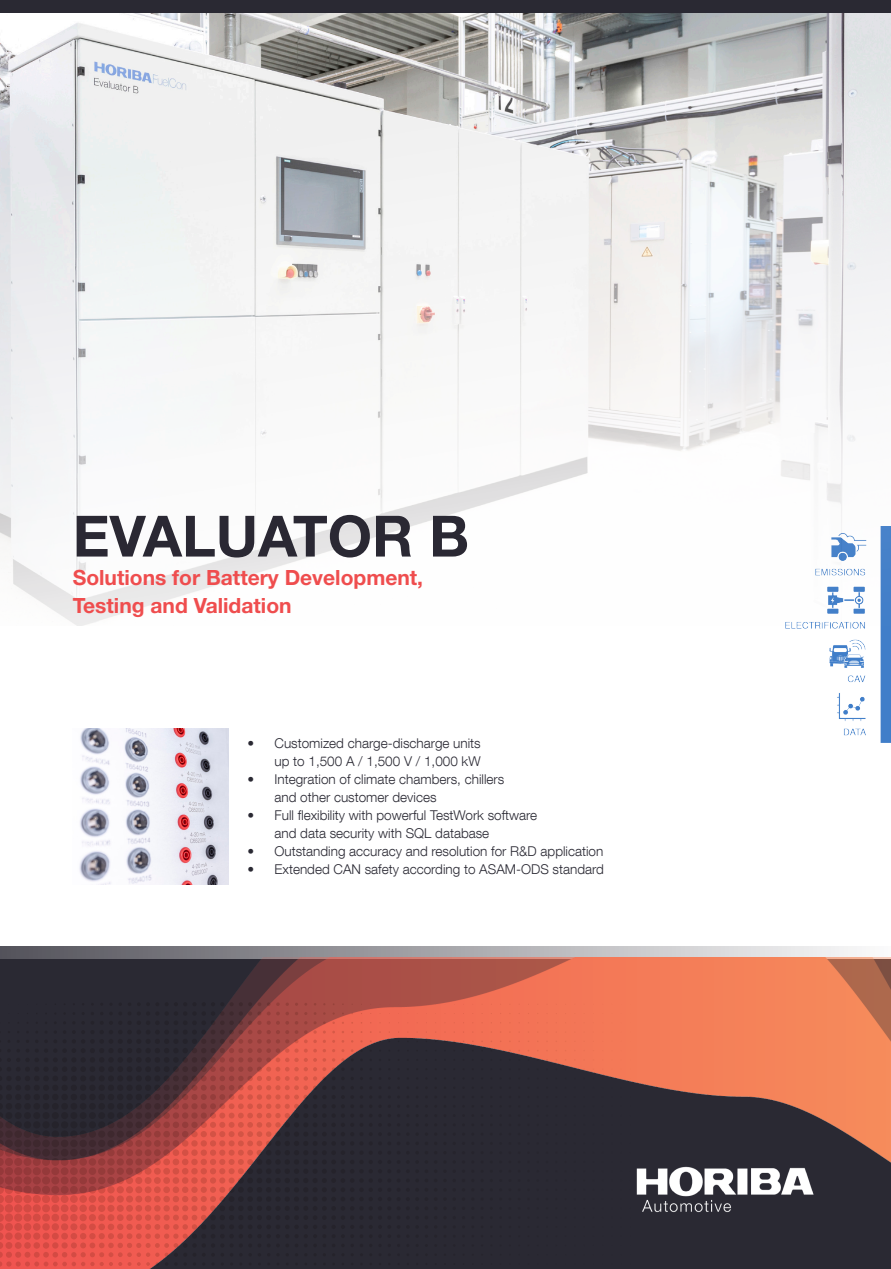
<style>
.page{position:relative;width:891px;height:1269px;background:#fff}
.page>*{position:absolute;margin:0;border:0;box-sizing:border-box;transform-origin:0 0}
.Headline_2_Back{font:700 57px "Helvetica Neue LT Pro";color:#2a2833}
.Sub_Headline_1{font:700 21px "Helvetica Neue LT Pro";color:#ef4d4e}
.t1{font:300 13.5px/18px "Helvetica Neue LT Com";color:#2a2933}
</style>
<div class="page">
<img style="left:785px;top:626px;width:106px;height:116px">
<img style="left:79px;top:729px;width:149px;height:155px">
<svg style="left:0;top:946px;width:857px;height:11px;background:#a3a3a7"></svg>
<img style="left:0;top:957px;width:891px;height:312px">
<svg style="left:0;top:998px;width:630px;height:271px;background:#66383a"></svg>
<img style="left:0;top:13px;width:891px;height:613px">
<div style="left:0;top:0;width:891px;height:13px;background:#2a2933"></div>
<p class="Headline_2_Back" style="left:73px;top:500px;width:398px">EVALUATOR B</p>
<p class="Sub_Headline_1" style="left:73px;top:564px;width:352px">Solutions for Battery Development,</p>
<p class="Sub_Headline_1" style="left:73px;top:593px;width:220px">Testing and Validation</p>
<p class="t1" style="left:248px;top:734px;width:235px;text-align:right">• Customized charge-discharge units up to 1,500 A / 1,500 V / 1,000 kW</p>
<p class="t1" style="left:275px;top:770px;width:231px;text-indent:-27px">• Integration of climate chambers, chillers and other customer devices</p>
<p class="t1" style="left:275px;top:806px;width:264px;text-indent:-27px">• Full flexibility with powerful TestWork software and data security with SQL database</p>
<p class="t1" style="left:248px;top:842px;width:357px">• Outstanding accuracy and resolution for R&amp;D application</p>
<p class="t1" style="left:248px;top:860px;width:358px">• Extended CAN safety according to ASAM-ODS standard</p>
</div>
